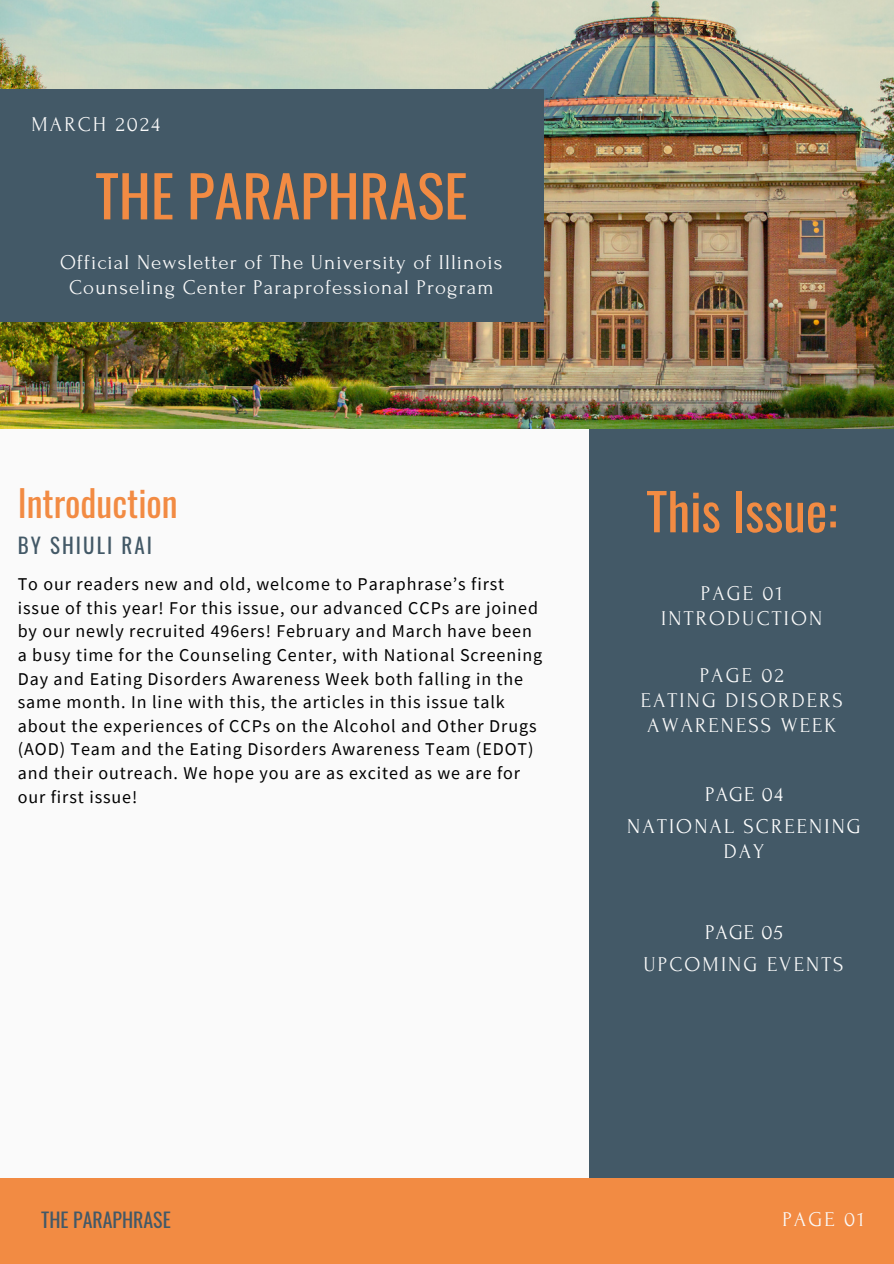
<style>
.page{position:relative;width:894px;height:1264px;background:#fff}
.page>*{position:absolute;margin:0;border:0;box-sizing:border-box;transform-origin:0 0}
.t1{font:57px "Oswald";color:#f28b43}
.t2{font:51px "Oswald";color:#f28b43}
.t3{font:36px "Oswald";color:#f28b43}
.t4{font:21px/24.8px "Forum";letter-spacing:.05em;color:#fafafa;text-align:center}
.t5{font:21px/24.8px "Forum";letter-spacing:.1em;color:#fafafa;text-align:center}
.t6{font:21px/24.8px "Forum";letter-spacing:.1em;color:#fff;text-align:center}
.t7{font:21px "Oswald";letter-spacing:.1em;color:#435967}
.t8{font:19.8px "Oswald";color:#435967}
.t9{font:18px/23.7px "Source Sans Pro";letter-spacing:.05em;color:#000}
</style>
<div class="page">
<div style="left:0;top:0;width:893px;height:1263px;background:#fafafa"></div>
<div style="left:589px;top:364px;width:304px;height:899px;background:#435967"></div>
<img style="left:0;top:0;width:893px;height:429px">
<div style="left:0;top:89px;width:543px;height:233px;background:#435967"></div>
<div style="left:0;top:1177px;width:893px;height:86px;background:#f28b43"></div>
<h4 class="t5" style="left:31px;top:112px;width:130px">MARCH 2024</h4>
<h4 class="t1" style="left:95px;top:151px;width:373px">THE PARAPHRASE</h4>
<h4 class="t4" style="left:60px;top:250px;width:443px">Official Newsletter of The University of Illinois<br>Counseling Center Paraprofessional Program</h4>
<h4 class="t3" style="left:18px;top:475px;width:161px">Introduction</h4>
<h1 class="t7" style="left:18px;top:528px;width:136px">BY SHIULI RAI</h1>
<h5 class="t9" style="left:18px;top:571px;width:526px">To our readers new and old, welcome to Paraphrase’s first issue of this year! For this issue, our advanced CCPs are joined by our newly recruited 496ers! February and March have been a busy time for the Counseling Center, with National Screening Day and Eating Disorders Awareness Week both falling in the same month. In line with this, the articles in this issue talk about the experiences of CCPs on the Alcohol and Other Drugs (AOD) Team and the Eating Disorders Awareness Team (EDOT) and their outreach. We hope you are as excited as we are for our first issue!</h5>
<h2 class="t5" style="left:661px;top:581px;width:162px">PAGE 01<br>INTRODUCTION</h2>
<h4 class="t2" style="left:646px;top:471px;width:192px">This Issue:</h4>
<h4 class="t5" style="left:640px;top:663px;width:203px">PAGE 02<br>EATING DISORDERS<br>AWARENESS WEEK</h4>
<h4 class="t6" style="left:705px;top:782px;width:79px">PAGE 04</h4>
<p class="t6" style="left:627px;top:814px;width:235px">NATIONAL SCREENING<br>DAY</p>
<h4 class="t6" style="left:704px;top:920px;width:79px">PAGE 05</h4>
<h4 class="t5" style="left:643px;top:952px;width:202px">UPCOMING EVENTS</h4>
<h4 class="t8" style="left:41px;top:1204px;width:131px">THE PARAPHRASE</h4>
<h3 class="t4" style="left:782px;top:1207px;width:83px">PAGE 01</h3>
</div>
